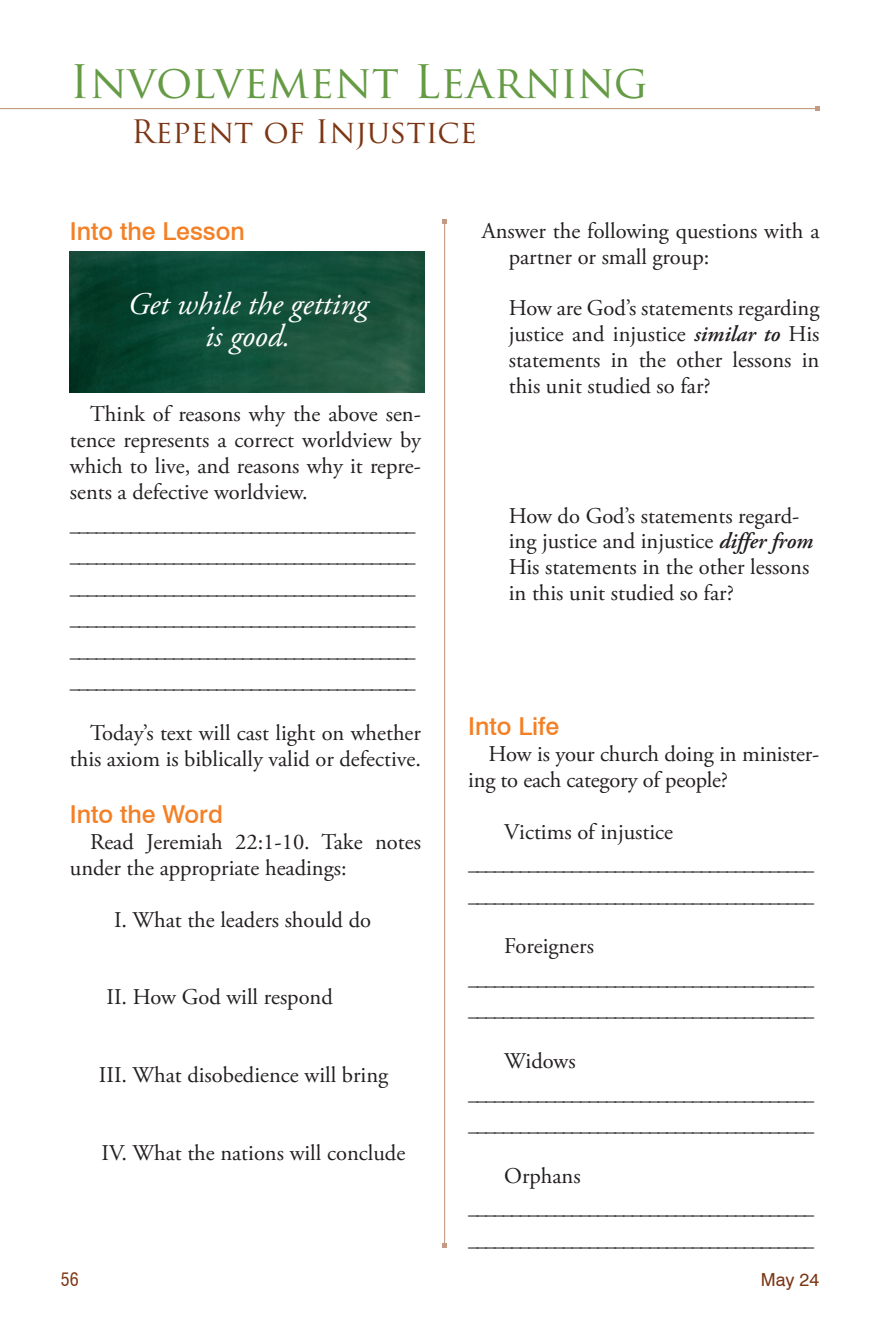
<style>
.page{position:relative;width:873px;height:1336px;background:#fff}
.page>*{position:absolute;margin:0;border:0;box-sizing:border-box;transform-origin:0 0}
.t1{font:45px "Trajan Pro";color:#659b44}
.t2{font:italic 31.5px/31.5px "Adobe Garamond Pro";color:#fff;text-align:center}
.t3{font:31.5px "Trajan Pro";color:#7c3615}
.t4{font:500 24.75px "Swiss 721 BT";color:#f48026}
.t5{font:22.5px/25.9px "Adobe Garamond Pro";color:#231f20}
.t6{font:20.25px/31.5px "Adobe Garamond Pro";color:#231f20}
.t7{font:18px "Swiss 721 BT";color:#7c3615}
.t8{font:condensed 18px "Swiss 721 BT";color:#7c3615}
.s1{font-weight:600;font-style:italic}
</style>
<div class="page">
<hr style="left:444px;top:221px;width:1px;height:1024px;background:#c39b84">
<svg style="left:442px;top:219px;width:5px;height:5px"></svg>
<svg style="left:442px;top:1243px;width:5px;height:4px"></svg>
<hr style="left:0;top:108px;width:817px;height:1px;background:#c39b84">
<svg style="left:815px;top:106px;width:4px;height:5px"></svg>
<img style="left:70px;top:251px;width:354px;height:141px">
<h1 class="t1" style="left:70px;top:53px;width:579px">Involvement Learning</h1>
<h2 class="t3" style="left:131px;top:111px;width:347px">Repent of Injustice</h2>
<p class="t4" style="left:70px;top:216px;width:176px">Into the Lesson</p>
<h2 class="t2" style="left:128px;top:289px;width:242px">Get while the getting is good.</h2>
<p class="t5" style="left:70px;top:402px;width:352px;text-align:justify;text-indent:20px">Think of reasons why the above sen&shy;tence represents a correct worldview by which to live, and reasons why it repre&shy;sents a defective worldview.</p>
<p class="t6" style="left:70px;top:509px;width:347px;text-align:justify">________________________________________ ________________________________________ ________________________________________ ________________________________________ ________________________________________ ________________________________________</p>
<p class="t5" style="left:70px;top:721px;width:353px;text-align:right">Today’s text will cast light on whether this axiom is biblically valid or defective.</p>
<p class="t4" style="left:70px;top:799px;width:155px">Into the Word</p>
<p class="t5" style="left:70px;top:830px;width:352px;text-indent:20px">Read Jeremiah 22:1-10. Take notes under the appropriate headings:</p>
<p class="t5" style="left:114px;top:907px;width:258px">I. What the leaders should do</p>
<p class="t5" style="left:106px;top:985px;width:228px">II. How God will respond</p>
<p class="t5" style="left:99px;top:1063px;width:291px">III. What disobedience will bring</p>
<p class="t5" style="left:101px;top:1140px;width:305px">IV. What the nations will conclude</p>
<p class="t5" style="left:509px;top:219px;width:312px;text-indent:-27px">Answer the following questions with a partner or small group:</p>
<p class="t5" style="left:509px;top:296px;width:312px;text-align:justify">How are God’s statements regarding justice and injustice <span class="s1">similar to</span> His statements in the other lessons in this unit studied so far?</p>
<p class="t5" style="left:509px;top:503px;width:306px">How do God’s statements regard&shy;ing justice and injustice <span class="s1">differ from </span>His statements in the other lessons in this unit studied so far?</p>
<p class="t4" style="left:468px;top:711px;width:92px">Into Life</p>
<p class="t5" style="left:468px;top:742px;width:352px;text-indent:20px">How is your church doing in minister&shy;ing to each category of people?</p>
<p class="t5" style="left:504px;top:819px;width:170px">Victims of injustice</p>
<p class="t6" style="left:468px;top:849px;width:347px">________________________________________ ________________________________________</p>
<p class="t5" style="left:504px;top:934px;width:91px">Foreigners</p>
<p class="t6" style="left:468px;top:963px;width:347px">________________________________________ ________________________________________</p>
<p class="t5" style="left:504px;top:1049px;width:73px">Widows</p>
<p class="t6" style="left:468px;top:1078px;width:347px">________________________________________ ________________________________________</p>
<p class="t5" style="left:504px;top:1164px;width:78px">Orphans</p>
<p class="t6" style="left:468px;top:1193px;width:347px">________________________________________ ________________________________________</p>
<p class="t8" style="left:61px;top:1269px;width:19px">56</p>
<p class="t7" style="left:761px;top:1269px;width:60px">May 24</p>
</div>
